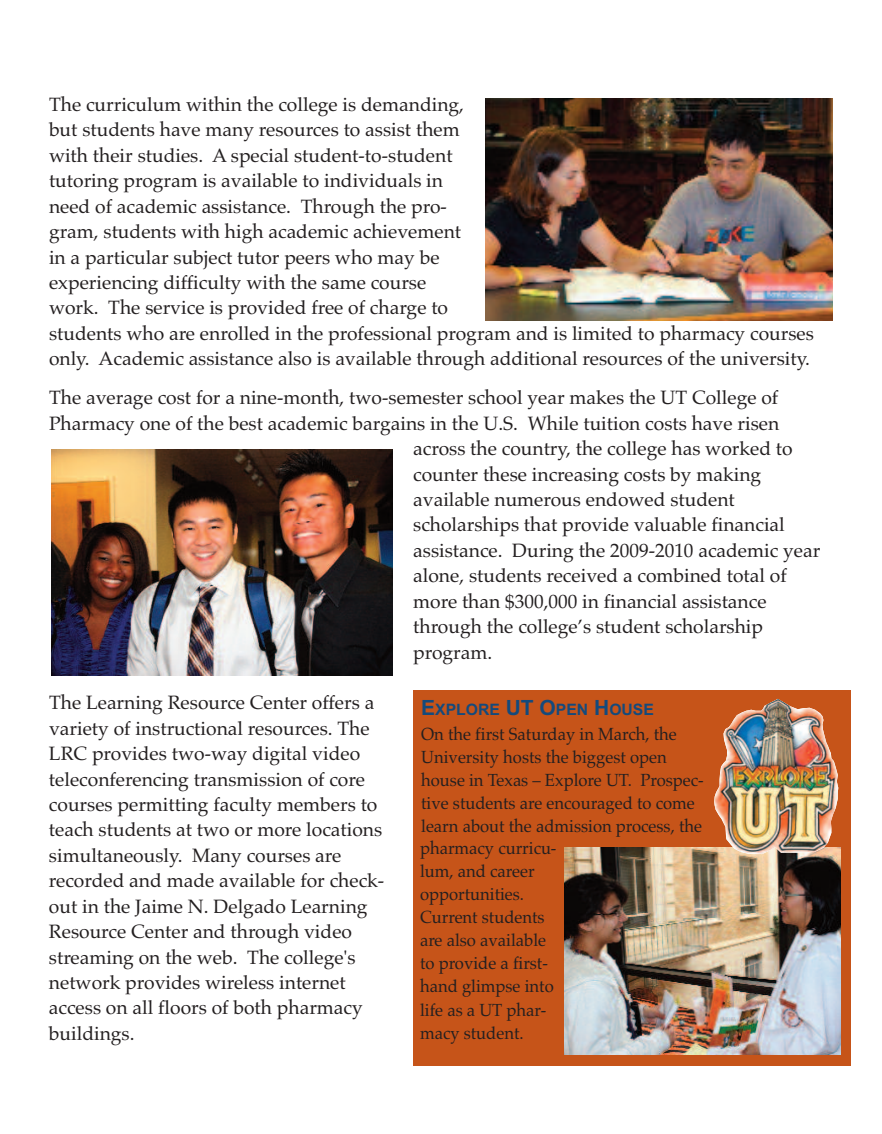
<style>
.page{position:relative;width:882px;height:1134px;background:#fff}
.page>*{position:absolute;margin:0;border:0;box-sizing:border-box;transform-origin:0 0}
.t1{font:19.25px/25.4px "Palatino";color:#231f20}
.t2{font:17.5px/22.9px "Palatino";color:#231f20;scale:.95 1}
.t3{font:700 15.75px "Arial";color:#144a7c}
.s1{font-size:21px}
</style>
<div class="page">
<img style="left:486px;top:99px;width:347px;height:221px">
<img style="left:51px;top:450px;width:341px;height:226px">
<div style="left:413px;top:690px;width:437px;height:376px;background:#c65419"></div>
<img style="left:565px;top:847px;width:275px;height:208px">
<img style="left:714px;top:699px;width:124px;height:155px">
<p class="t1" style="left:49px;top:92px;width:766px">The curriculum within the college is demanding,<br>but students have many resources to assist them<br>with their studies. A special student-to-student<br>tutoring program is available to individuals in<br>need of academic assistance. Through the pro-<br>gram, students with high academic achievement<br>in a particular subject tutor peers who may be<br>experiencing difficulty with the same course<br>work. The service is provided free of charge to<br>students who are enrolled in the professional program and is limited to pharmacy courses only. Academic assistance also is available through additional resources of the university.</p>
<p class="t1" style="left:49px;top:385px;width:731px">The average cost for a nine-month, two-semester school year makes the UT College of</p>
<p class="t1" style="left:49px;top:411px;width:732px">Pharmacy one of the best academic bargains in the U.S. While tuition costs have risen</p>
<p class="t1" style="left:413px;top:436px;width:381px">across the country, the college has worked to</p>
<p class="t1" style="left:413px;top:461px;width:350px">counter these increasing costs by making</p>
<p class="t1" style="left:413px;top:487px;width:323px">available numerous endowed student</p>
<p class="t1" style="left:413px;top:512px;width:373px">scholarships that provide valuable financial</p>
<p class="t1" style="left:413px;top:538px;width:409px">assistance. During the 2009-2010 academic year</p>
<p class="t1" style="left:413px;top:563px;width:375px">alone, students received a combined total of</p>
<p class="t1" style="left:413px;top:588px;width:355px">more than $300,000 in financial assistance</p>
<p class="t1" style="left:413px;top:614px;width:351px">through the college’s student scholarship</p>
<p class="t1" style="left:413px;top:639px;width:81px">program.</p>
<p class="t1" style="left:49px;top:690px;width:337px">The Learning Resource Center offers a variety of instructional resources. The LRC provides two-way digital video teleconferencing transmission of core courses permitting faculty members to teach students at two or more locations simultaneously. Many courses are recorded and made available for check&shy;out in the Jaime N. Delgado Learning Resource Center and through video streaming on the web. The college's network provides wireless internet access on all floors of both pharmacy buildings.</p>
<p class="t3" style="left:421px;top:701px;width:234px"><span class="s1">E</span>XPLORE <span class="s1">UT O</span>PEN <span class="s1">H</span>OUSE</p>
<p class="t2" style="left:420px;top:722px;width:300px">On the first Saturday in March, the<br>University hosts the biggest open house in Texas – Explore UT. Prospec&shy;tive students are encouraged to come learn about the admission process, the pharmacy curricu-<br>lum, and career<br>opportunities.<br>Current students<br>are also available<br>to provide a first-<br>hand glimpse into<br>life as a UT phar-<br>macy student.</p>
</div>
